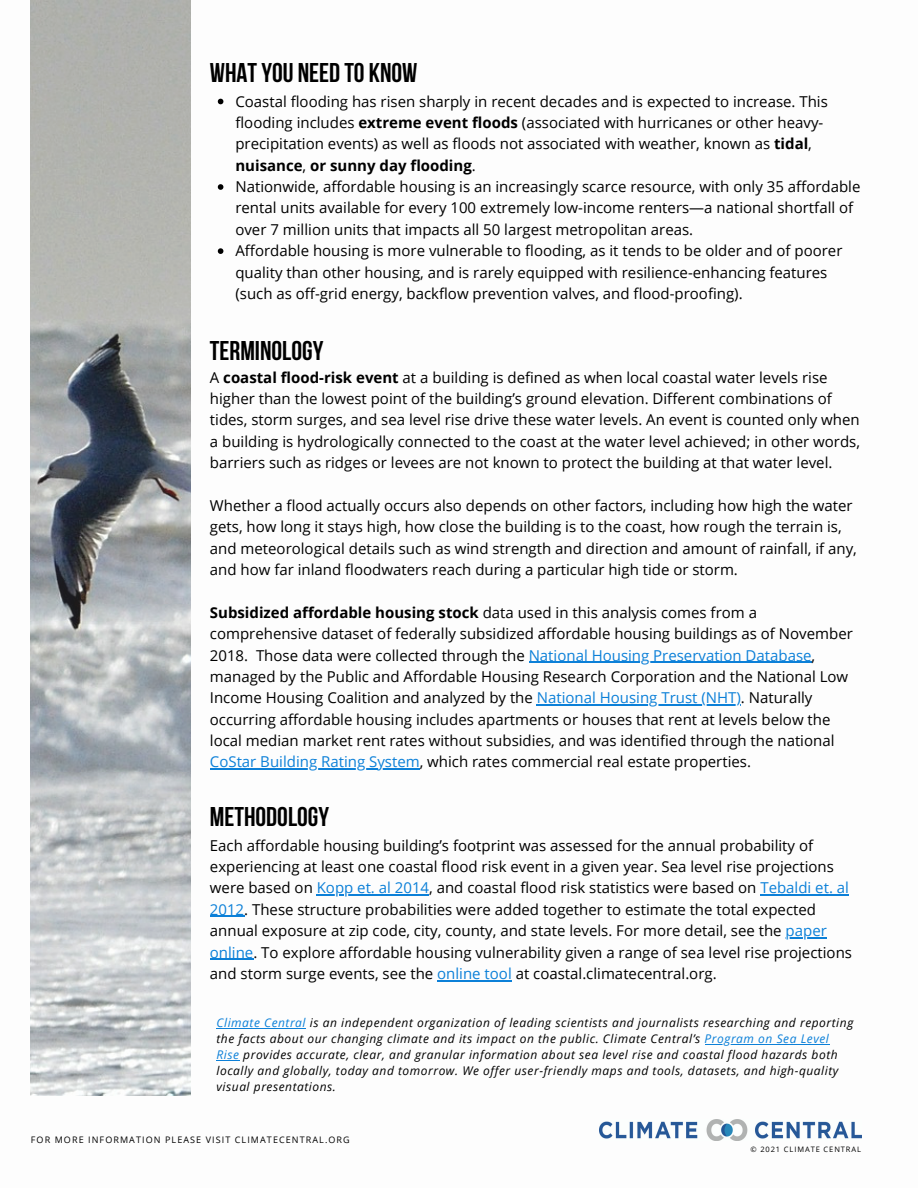
<style>
.page{position:relative;width:918px;height:1188px;background:#fff}
.page>*{position:absolute;margin:0;border:0;box-sizing:border-box;transform-origin:0 0}
.t1{font:700 27px "Bebas Neue";color:#000}
.t2{font:15px/21.3px "Open Sans";color:#000}
.t3{font:italic 12px/16px "Open Sans";letter-spacing:.045em;color:#000}
.t4{font:9px "Open Sans";letter-spacing:.12em;color:#000}
.t5{font:7.5px "Open Sans";letter-spacing:.12em;color:#000}
.s1{font-weight:700}
.s2{color:#0c80d8}
</style>
<div class="page">
<img style="left:31px;top:0;width:160px;height:1096px">
<svg style="left:218px;top:99px;width:5px;height:5px"></svg>
<svg style="left:218px;top:184px;width:5px;height:6px"></svg>
<svg style="left:218px;top:248px;width:5px;height:6px"></svg>
<hr style="left:529px;top:662px;width:283px;height:1px;background:#0c80d8">
<hr style="left:537px;top:704px;width:204px;height:2px;background:#0c80d8">
<hr style="left:210px;top:769px;width:210px;height:1px;background:#0c80d8">
<img style="left:599px;top:1120px;width:262px;height:20px">
<hr style="left:217px;top:1028px;width:89px;height:1px;background:#0c80d8">
<hr style="left:705px;top:1044px;width:125px;height:1px;background:#0c80d8">
<svg style="left:217px;top:1060px;width:23px;height:1px"></svg>
<hr style="left:317px;top:895px;width:112px;height:1px;background:#0c80d8">
<hr style="left:760px;top:895px;width:89px;height:1px;background:#0c80d8">
<hr style="left:210px;top:916px;width:34px;height:1px;background:#0c80d8">
<hr style="left:786px;top:937px;width:41px;height:1px;background:#0c80d8">
<hr style="left:210px;top:959px;width:43px;height:1px;background:#0c80d8">
<hr style="left:437px;top:980px;width:75px;height:1px;background:#0c80d8">
<p class="t1" style="left:210px;top:61px;width:209px">WHATYOU NEED TO KNOW</p>
<p class="t2" style="left:235px;top:90px;width:594px">Coastal flooding has risen sharply in recent decades and is expected to increase. This flooding includes <span class="s1">extreme event floods</span> (associated with hurricanes or other heavy&shy;precipitation events) as well as floods not associated with weather, known as <span class="s1">tidal</span>, <span class="s1">nuisance</span>, <span class="s1">or sunny day flooding</span>.</p>
<p class="t2" style="left:235px;top:176px;width:627px">Nationwide, affordable housing is an increasingly scarce resource, with only 35 affordable rental units available for every 100 extremely low-income renters—a national shortfall of over 7 million units that impacts all 50 largest metropolitan areas.</p>
<p class="t2" style="left:235px;top:240px;width:609px">Affordable housing is more vulnerable to flooding, as it tends to be older and of poorer quality than other housing, and is rarely equipped with resilience-enhancing features (such as off-grid energy, backflow prevention valves, and flood-proofing).</p>
<p class="t1" style="left:210px;top:340px;width:115px">TERMINOLOGY</p>
<p class="t2" style="left:210px;top:366px;width:652px">A <span class="s1">coastal flood-risk event</span> at a building is defined as when local coastal water levels rise higher than the lowest point of the building’s ground elevation. Different combinations of tides, storm surges, and sea level rise drive these water levels. An event is counted only when a building is hydrologically connected to the coast at the water level achieved; in other words, barriers such as ridges or levees are not known to protect the building at that water level.</p>
<p class="t2" style="left:210px;top:494px;width:649px">Whether a flood actually occurs also depends on other factors, including how high the water gets, how long it stays high, how close the building is to the coast, how rough the terrain is, and meteorological details such as wind strength and direction and amount of rainfall, if any, and how far inland floodwaters reach during a particular high tide or storm.</p>
<p class="t2" style="left:210px;top:601px;width:644px"><span class="s1">Subsidized affordable housing stock</span> data used in this analysis comes from a comprehensive dataset of federally subsidized affordable housing buildings as of November 2018. Those data were collected through the <span class="s2">National Housing Preservation Database</span>, managed by the Public and Affordable Housing Research Corporation and the National Low Income Housing Coalition and analyzed by the <span class="s2">National Housing Trust (NHT)</span>. Naturally occurring affordable housing includes apartments or houses that rent at levels below the local median market rent rates without subsidies, and was identified through the national <span class="s2">CoStar Building Rating System</span>, which rates commercial real estate properties.</p>
<p class="t1" style="left:210px;top:805px;width:121px">METHODOLOGY</p>
<p class="t2" style="left:210px;top:834px;width:644px">Each affordable housing building’s footprint was assessed for the annual probability of experiencing at least one coastal flood risk event in a given year. Sea level rise projections were based on <span class="s2">Kopp et. al 2014</span>, and coastal flood risk statistics were based on <span class="s2">Tebaldi et. al 2012</span>. These structure probabilities were added together to estimate the total expected annual exposure at zip code, city, county, and state levels. For more detail, see the <span class="s2">paper online</span>. To explore affordable housing vulnerability given a range of sea level rise projections and storm surge events, see the <span class="s2">online tool</span> at coastal.climatecentral.org.</p>
<p class="t3" style="left:217px;top:1014px;width:638px"><span class="s2">Climate Central</span> is an independent organization of leading scientists and journalists researching and reporting the facts about our changing climate and its impact on the public. Climate Central’s <span class="s2">Program on Sea Level Rise</span> provides accurate, clear, and granular information about sea level rise and coastal flood hazards both locally and globally, today and tomorrow. We offer user-friendly maps and tools, datasets, and high-quality visual presentations.</p>
<p class="t4" style="left:31px;top:1133px;width:320px">FOR MORE INFORMATION PLEASE VISIT CLIMATECENTRAL.ORG</p>
<p class="t5" style="left:750px;top:1144px;width:112px">© 2021 CLIMATE CENTRAL</p>
</div>
